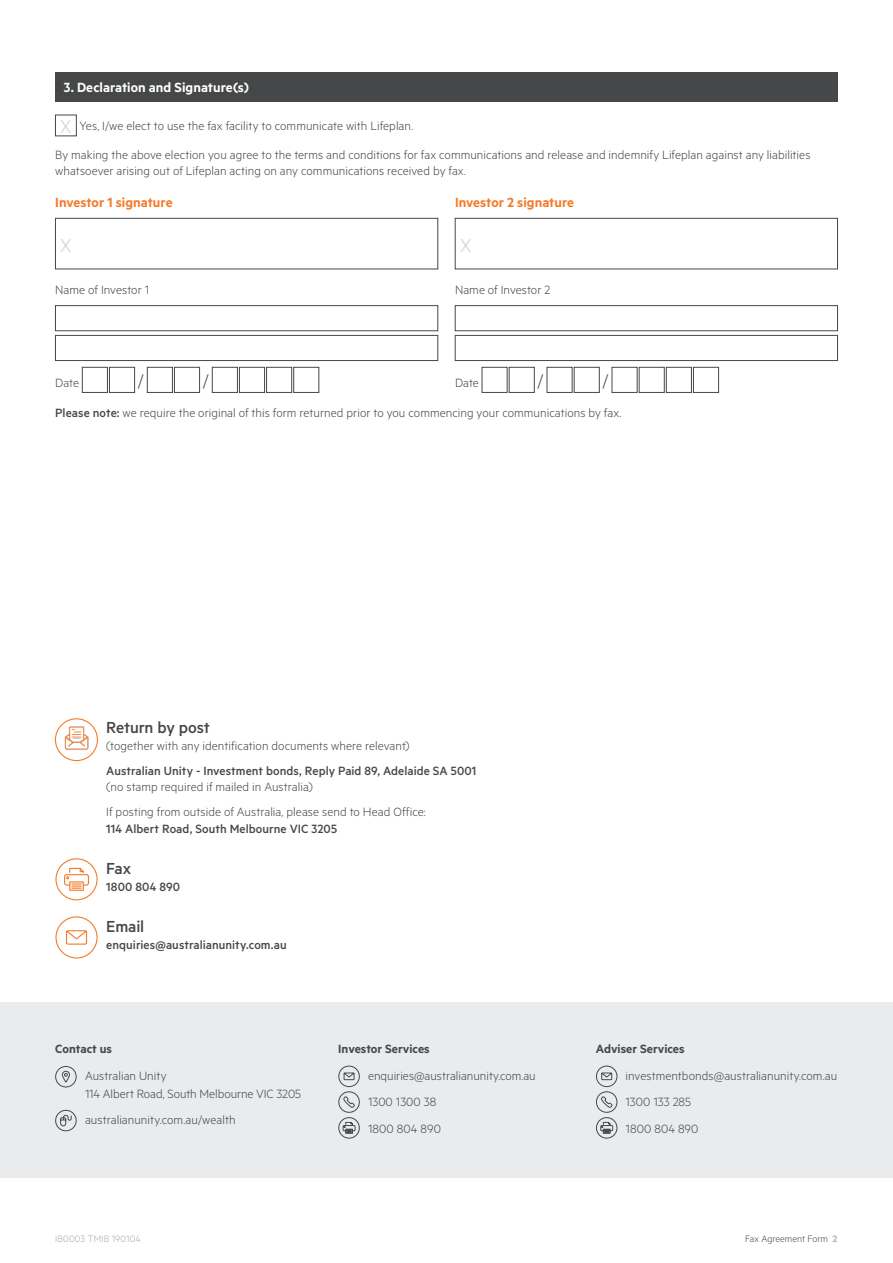
<style>
.page{position:relative;width:893px;height:1263px;background:#fff}
.page>*{position:absolute;margin:0;border:0;box-sizing:border-box;transform-origin:0 0}
.Body{font:300 21px "Metric";color:#cecfd1}
.Body-2{font:300 19.5px "Metric";color:#464748}
.t1{font:500 18px "Metric";letter-spacing:-.01em;color:#464748}
.Subhead_Orange{font:600 15px "Metric";color:#f47b2a}
.Numbered_Box{font:600 15px "Metric";letter-spacing:.005em;color:#fff}
.Body-3{font:300 13.5px/26.5px "Metric";letter-spacing:.005em;color:#464748}
.t2{font:500 13.5px "Metric";letter-spacing:.005em;color:#464748}
.t3{font:600 13.5px "Metric";color:#464748}
.t4{font:300 10.5px "Metric";color:#464748}
.t5{font:300 10.5px "Metric";letter-spacing:.01em;color:#a8a9ad}
.s1{font-weight:500}
.s2{font-weight:600;color:#b2b3b7}
</style>
<div class="page">
<svg style="left:55px;top:858px;width:43px;height:43px"></svg>
<svg style="left:55px;top:916px;width:43px;height:43px"></svg>
<div style="left:55px;top:718px;width:43px;height:43px;border:1px solid #f47b2a;border-radius:50%"></div>
<img style="left:64px;top:725px;width:28px;height:29px">
<div style="left:0;top:1002px;width:893px;height:176px;background:#eaebec"></div>
<svg style="left:55px;top:1066px;width:22px;height:21px"></svg>
<div style="left:55px;top:1110px;width:21px;height:21px;border:1px solid #464748;border-radius:50%"></div>
<svg style="left:60px;top:1115px;width:12px;height:11px"></svg>
<svg style="left:338px;top:1065px;width:22px;height:74px"></svg>
<svg style="left:596px;top:1065px;width:21px;height:74px"></svg>
<div style="left:55px;top:72px;width:783px;height:30px;background:#464748"></div>
<div style="left:55px;top:115px;width:22px;height:21px;border:1px solid #464748"></div>
<div style="left:55px;top:218px;width:383px;height:51px;border:1px solid #464748"></div>
<div style="left:455px;top:218px;width:383px;height:51px;border:1px solid #464748"></div>
<div style="left:55px;top:305px;width:383px;height:26px;background:#fff;border:1px solid #464748"></div>
<div style="left:455px;top:305px;width:383px;height:26px;background:#fff;border:1px solid #464748"></div>
<div style="left:55px;top:335px;width:383px;height:26px;background:#fff;border:1px solid #464748"></div>
<div style="left:455px;top:335px;width:383px;height:26px;background:#fff;border:1px solid #464748"></div>
<div style="left:82px;top:367px;width:26px;height:26px;background:#fff;border:1px solid #464748"></div>
<div style="left:109px;top:367px;width:26px;height:26px;background:#fff;border:1px solid #464748"></div>
<div style="left:147px;top:367px;width:26px;height:26px;background:#fff;border:1px solid #464748"></div>
<div style="left:174px;top:367px;width:26px;height:26px;background:#fff;border:1px solid #464748"></div>
<div style="left:212px;top:367px;width:26px;height:26px;background:#fff;border:1px solid #464748"></div>
<div style="left:239px;top:367px;width:26px;height:26px;background:#fff;border:1px solid #464748"></div>
<div style="left:266px;top:367px;width:26px;height:26px;background:#fff;border:1px solid #464748"></div>
<div style="left:294px;top:367px;width:25px;height:26px;background:#fff;border:1px solid #464748"></div>
<div style="left:482px;top:367px;width:25px;height:26px;background:#fff;border:1px solid #464748"></div>
<div style="left:509px;top:367px;width:25px;height:26px;background:#fff;border:1px solid #464748"></div>
<div style="left:547px;top:367px;width:25px;height:26px;background:#fff;border:1px solid #464748"></div>
<div style="left:574px;top:367px;width:25px;height:26px;background:#fff;border:1px solid #464748"></div>
<div style="left:612px;top:367px;width:25px;height:26px;background:#fff;border:1px solid #464748"></div>
<div style="left:639px;top:367px;width:25px;height:26px;background:#fff;border:1px solid #464748"></div>
<div style="left:666px;top:367px;width:26px;height:26px;background:#fff;border:1px solid #464748"></div>
<div style="left:693px;top:367px;width:26px;height:26px;background:#fff;border:1px solid #464748"></div>
<p class="Numbered_Box" style="left:64px;top:78px;width:187px">3. Declaration and Signature(s)</p>
<p class="Body" style="left:60px;top:115px;width:13px">X</p>
<p class="Body-3" style="left:80px;top:112px;width:335px">Yes, I/we elect to use the fax facility to communicate with Lifeplan.</p>
<p class="Body-3" style="left:55px;top:146px;width:757px;line-height:16.5px">By making the above election you agree to the terms and conditions for fax communications and release and indemnify Lifeplan against any liabilities whatsoever arising out of Lifeplan acting on any communications received by fax.</p>
<p class="Subhead_Orange" style="left:55px;top:193px;width:119px">Investor 1 signature</p>
<p class="Subhead_Orange" style="left:455px;top:193px;width:121px">Investor 2 signature</p>
<p class="Body" style="left:60px;top:233px;width:13px">X</p>
<p class="Body" style="left:460px;top:233px;width:13px">X</p>
<p class="Body-3" style="left:55px;top:275px;width:95px">Name of Investor 1</p>
<p class="Body-3" style="left:455px;top:275px;width:97px">Name of Investor 2</p>
<p class="Body-3" style="left:55px;top:369px;width:25px">Date</p>
<p class="Body-2" style="left:138px;top:369px;width:7px">/</p>
<p class="Body-2" style="left:203px;top:369px;width:7px">/</p>
<p class="Body-3" style="left:455px;top:369px;width:25px">Date</p>
<p class="Body-2" style="left:537px;top:369px;width:7px">/</p>
<p class="Body-2" style="left:602px;top:369px;width:7px">/</p>
<p class="Body-3" style="left:55px;top:399px;width:568px"><span class="s1">Please note:</span> we require the original of this form returned prior to you commencing your communications by fax.</p>
<h3 class="t1" style="left:106px;top:717px;width:105px">Return by post</h3>
<p class="Body-3" style="left:106px;top:731px;width:305px">(together with any identification documents where relevant)</p>
<p class="t2" style="left:106px;top:762px;width:372px">Australian Unity - Investment bonds, Reply Paid 89, Adelaide SA 5001</p>
<p class="Body-3" style="left:106px;top:774px;width:321px;line-height:25px">(no stamp required if mailed in Australia)<br>If posting from outside of Australia, please send to Head Office:</p>
<p class="t2" style="left:106px;top:820px;width:232px">114 Albert Road, South Melbourne VIC 3205</p>
<h3 class="t1" style="left:106px;top:858px;width:26px">Fax</h3>
<p class="t2" style="left:106px;top:878px;width:75px">1800 804 890</p>
<h3 class="t1" style="left:106px;top:916px;width:39px">Email</h3>
<p class="t2" style="left:106px;top:936px;width:182px">enquiries@australianunity.com.au</p>
<p class="t3" style="left:55px;top:1041px;width:58px">Contact us</p>
<p class="Body-3" style="left:85px;top:1066px;width:218px;line-height:18px">Australian Unity<br>114 Albert Road, South Melbourne VIC 3205</p>
<p class="Body-3" style="left:85px;top:1106px;width:152px">australianunity.com.au/wealth</p>
<p class="t3" style="left:338px;top:1041px;width:93px">Investor Services</p>
<p class="Body-3" style="left:368px;top:1062px;width:169px">enquiries@australianunity.com.au<br>1300 1300 38<br>1800 804 890</p>
<p class="t3" style="left:596px;top:1041px;width:90px">Adviser Services</p>
<p class="Body-3" style="left:626px;top:1062px;width:213px">investmentbonds@australianunity.com.au<br>1300 133 285<br>1800 804 890</p>
<p class="t5" style="left:55px;top:1232px;width:87px">IB0003 TMIB 190104</p>
<p class="t4" style="left:745px;top:1232px;width:94px">Fax Agreement Form <span class="s2">2</span></p>
</div>
